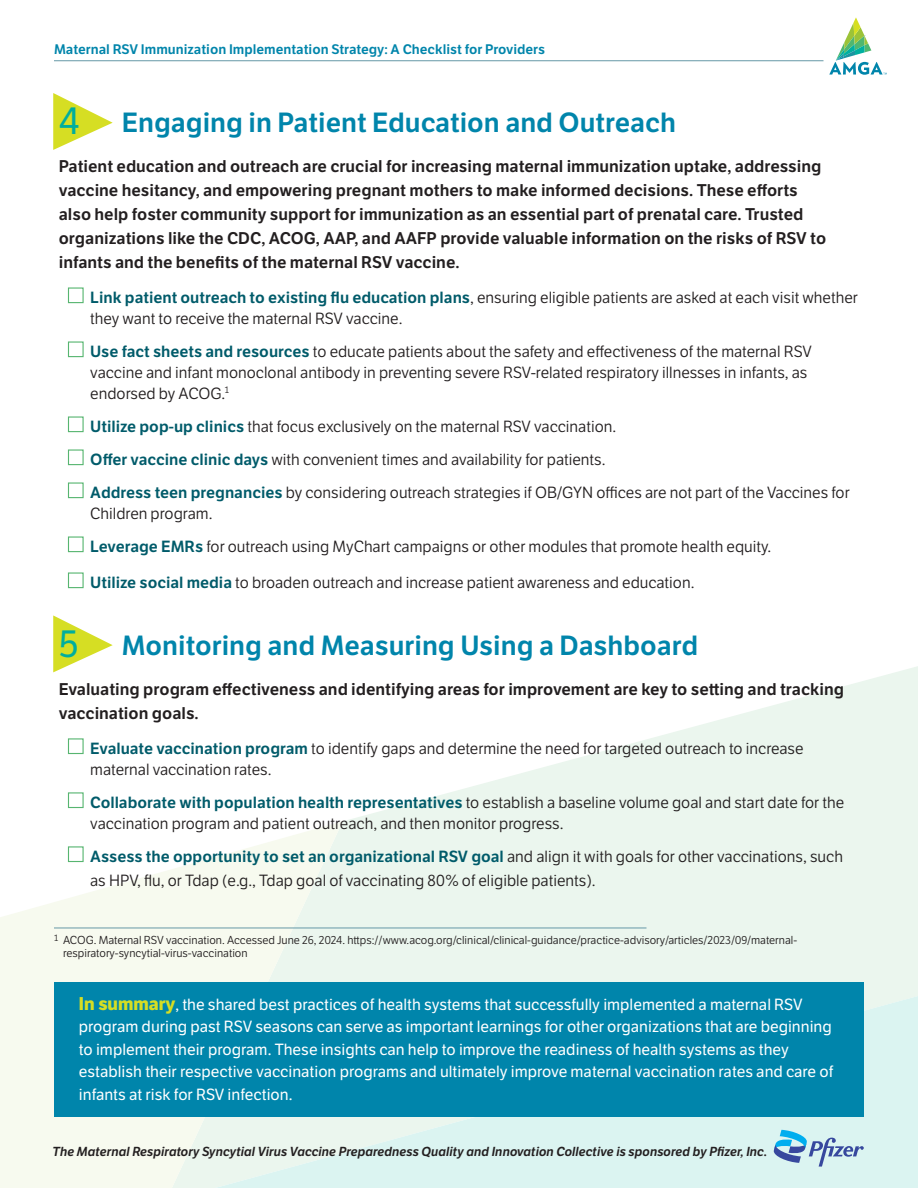
<style>
.page{position:relative;width:918px;height:1188px;background:#fff}
.page>*{position:absolute;margin:0;border:0;box-sizing:border-box;transform-origin:0 0}
.t1{font:37.5px "LFT Etica";color:#00ae9e}
.t2{font:600 27px "LFT Etica";color:#0085ab}
.t3{font:600 16.5px/24px "LFT Etica";color:#231f20}
.t4{font:15.75px/21px "LFT Etica";color:#231f20}
.t5{font:15.75px/22.5px "LFT Etica";color:#fff}
.t6{font:600 13.5px "LFT Etica";color:#0085ab}
.t7{font:italic 12.75px "LFT Etica SB";color:#231f20}
.t8{font:11.25px/13.5px "LFT Etica";color:#231f20}
.s1{color:#57b570}
.s2{font-weight:600;color:#005b6a}
.s3{font-weight:700;font-size:18px;color:#d6de23}
</style>
<div class="page">
<svg style="left:343px;top:666px;width:575px;height:330px;fill:#ebf6ee"></svg>
<div style="left:343px;top:996px;width:575px;height:192px;background:#dbf4f1"></div>
<svg style="left:0;top:822px;width:343px;height:366px;fill:#f7faef"></svg>
<div style="left:54px;top:982px;width:810px;height:135px;background:#0085ab"></div>
<hr style="left:54px;top:60px;width:770px;height:1px;background:#6698a7">
<hr style="left:54px;top:928px;width:592px;height:1px;background:#6698a7">
<svg style="left:829px;top:17px;width:58px;height:58px"></svg>
<svg style="left:53px;top:615px;width:60px;height:57px"></svg>
<svg style="left:774px;top:1130px;width:90px;height:37px;background:#a6cadf"></svg>
<svg style="left:53px;top:93px;width:60px;height:57px"></svg>
<p class="t6" style="left:54px;top:41px;width:493px">Maternal RSV Immunization Implementation Strategy: A Checklist for Providers</p>
<p class="t1" style="left:59px;top:99px;width:22px">4</p>
<p class="t2" style="left:122px;top:106px;width:556px">Engaging in Patient Education and Outreach</p>
<p class="t3" style="left:59px;top:155px;width:769px">Patient education and outreach are crucial for increasing maternal immunization uptake, addressing vaccine hesitancy, and empowering pregnant mothers to make informed decisions. These efforts also help foster community support for immunization as an essential part of prenatal care. Trusted organizations like the CDC, ACOG, AAP, and AAFP provide valuable information on the risks of RSV to infants and the benefits of the maternal RSV vaccine.</p>
<p class="t4" style="left:90px;top:287px;width:769px;text-indent:-22px"><span class="s1">■</span> <span class="s2">Link patient outreach to existing flu education plans</span>, ensuring eligible patients are asked at each visit whether they want to receive the maternal RSV vaccine.</p>
<p class="t4" style="left:90px;top:341px;width:723px;text-indent:-22px"><span class="s1">■</span> <span class="s2">Use fact sheets and resources</span> to educate patients about the safety and effectiveness of the maternal RSV vaccine and infant monoclonal antibody in preventing severe RSV-related respiratory illnesses in infants, as endorsed by ACOG.<sup>1</sup></p>
<p class="t4" style="left:68px;top:416px;width:550px"><span class="s1">■</span> <span class="s2">Utilize pop-up clinics</span> that focus exclusively on the maternal RSV vaccination.</p>
<p class="t4" style="left:68px;top:449px;width:539px"><span class="s1">■</span> <span class="s2">Offer vaccine clinic days</span> with convenient times and availability for patients.</p>
<p class="t4" style="left:90px;top:482px;width:761px;text-indent:-22px"><span class="s1">■</span> <span class="s2">Address teen pregnancies</span> by considering outreach strategies if OB/GYN offices are not part of the Vaccines for<br>Children program.</p>
<p class="t4" style="left:68px;top:536px;width:705px"><span class="s1">■</span> <span class="s2">Leverage EMRs</span> for outreach using MyChart campaigns or other modules that promote health equity.</p>
<p class="t4" style="left:68px;top:572px;width:628px"><span class="s1">■</span> <span class="s2">Utilize social media</span> to broaden outreach and increase patient awareness and education.</p>
<p class="t1" style="left:59px;top:621px;width:22px">5</p>
<p class="t2" style="left:122px;top:629px;width:578px">Monitoring and Measuring Using a Dashboard</p>
<p class="t3" style="left:59px;top:677px;width:787px">Evaluating program effectiveness and identifying areas for improvement are key to setting and tracking vaccination goals.</p>
<p class="t4" style="left:90px;top:738px;width:715px;text-indent:-22px"><span class="s1">■</span> <span class="s2">Evaluate vaccination program</span> to identify gaps and determine the need for targeted outreach to increase maternal vaccination rates.</p>
<p class="t4" style="left:90px;top:792px;width:756px;text-indent:-22px"><span class="s1">■</span> <span class="s2">Collaborate with population health representatives</span> to establish a baseline volume goal and start date for the vaccination program and patient outreach, and then monitor progress.</p>
<p class="t4" style="left:90px;top:844px;width:754px;line-height:24px;text-indent:-22px"><span class="s1">■</span> <span class="s2">Assess the opportunity to set an organizational RSV goal</span> and align it with goals for other vaccinations, such as HPV, flu, or Tdap (e.g., Tdap goal of vaccinating 80% of eligible patients).</p>
<p class="t8" style="left:63px;top:933px;width:736px;text-indent:-9px"><sup>1</sup> ACOG. Maternal RSV vaccination. Accessed June 26, 2024. https://www.acog.org/clinical/clinical-guidance/practice-advisory/articles/2023/09/maternal&shy;respiratory-syncytial-virus-vaccination</p>
<p class="t5" style="left:79px;top:993px;width:756px"><span class="s3">In summary</span>, the shared best practices of health systems that successfully implemented a maternal RSV program during past RSV seasons can serve as important learnings for other organizations that are beginning to implement their program. These insights can help to improve the readiness of health systems as they establish their respective vaccination programs and ultimately improve maternal vaccination rates and care of infants at risk for RSV infection.</p>
<p class="t7" style="left:52px;top:1144px;width:716px">The Maternal Respiratory Syncytial Virus Vaccine Preparedness Quality and Innovation Collective is sponsored by Pfizer, Inc.</p>
</div>
